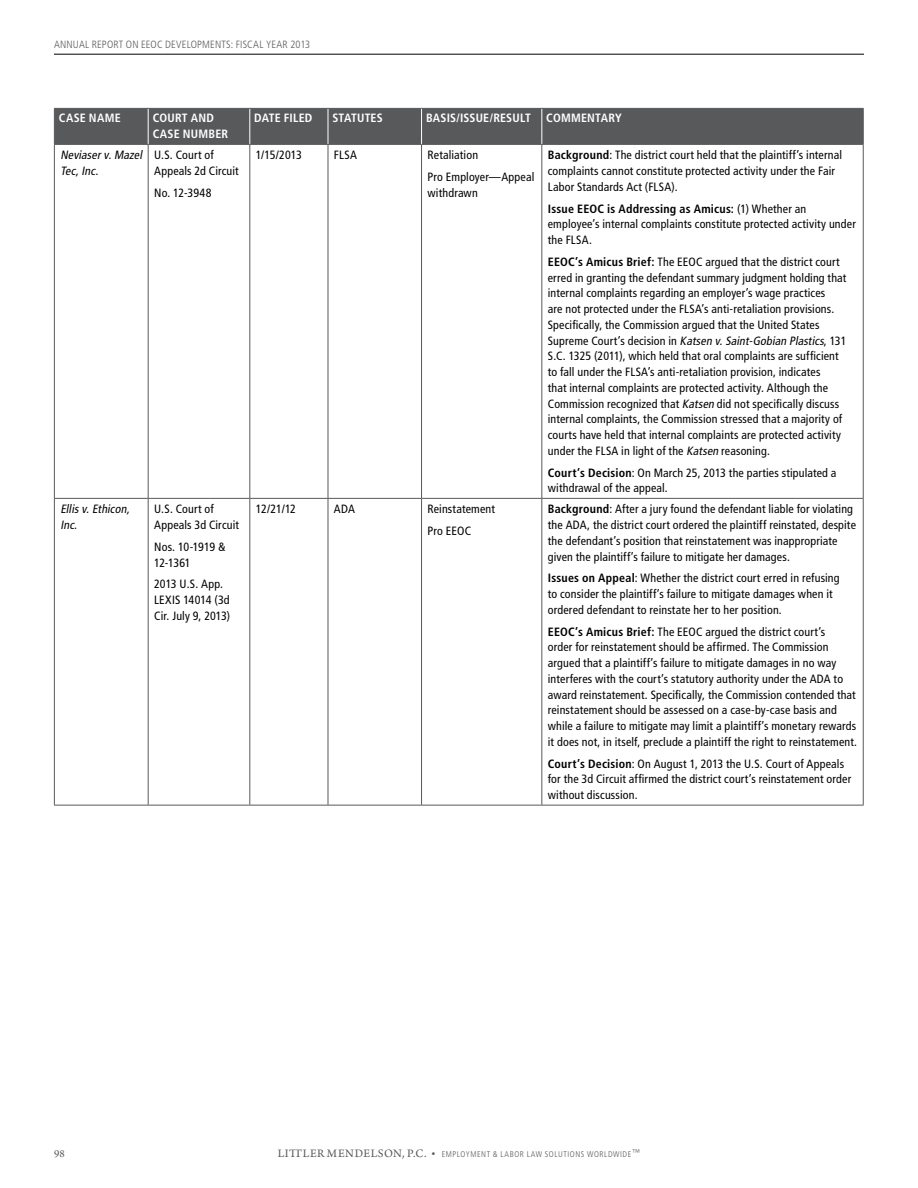
<style>
.page{position:relative;width:918px;height:1188px;background:#fff}
.page>*{position:absolute;margin:0;border:0;box-sizing:border-box;transform-origin:0 0}
.t1{font:condensed 12px/15.8px "Frutiger LT Std";letter-spacing:.01em;color:#000}
.t2{font:700 condensed 12px "Frutiger LT Std";letter-spacing:.015em;color:#fff}
.t3{font:italic condensed 12px/15.8px "Frutiger LT Std";color:#000}
.t4{font:12px "Arno Pro";letter-spacing:.14em;color:#58595b}
.t5{font:condensed 12px/15.8px "Frutiger LT Std";letter-spacing:-.02em;color:#000}
.t6{font:11.25px "Arno Pro";color:#58595b}
.t7{font:300 condensed 10.5px "Frutiger LT Std";letter-spacing:.02em;color:#58595b}
.t8{font:300 condensed 8.25px "Frutiger LT Std";letter-spacing:.07em;color:#58595b}
.s1{font-weight:700}
.s2{font-style:italic}
.s3{font-style:normal}
.s4{font-family:"Frutiger LT Std";font-weight:300;font-stretch:condensed;font-size:8.25px}
</style>
<div class="page">
<hr style="left:54px;top:54px;width:810px;height:1px;background:#000">
<div style="left:55px;top:109px;width:808px;height:35px;background:#58595b"></div>
<hr style="left:148px;top:109px;width:1px;height:35px;background:#fff">
<hr style="left:249px;top:109px;width:1px;height:35px;background:#fff">
<hr style="left:328px;top:109px;width:1px;height:35px;background:#fff">
<hr style="left:421px;top:109px;width:1px;height:35px;background:#fff">
<hr style="left:541px;top:109px;width:1px;height:35px;background:#fff">
<hr style="left:54px;top:145px;width:1px;height:353px;background:#58595b">
<hr style="left:148px;top:145px;width:1px;height:353px;background:#58595b">
<hr style="left:249px;top:145px;width:1px;height:353px;background:#58595b">
<hr style="left:328px;top:145px;width:1px;height:353px;background:#58595b">
<hr style="left:421px;top:145px;width:1px;height:353px;background:#58595b">
<hr style="left:541px;top:145px;width:1px;height:353px;background:#58595b">
<hr style="left:863px;top:145px;width:1px;height:353px;background:#58595b">
<hr style="left:54px;top:498px;width:94px;height:1px;background:#58595b">
<hr style="left:54px;top:499px;width:1px;height:306px;background:#58595b">
<hr style="left:148px;top:498px;width:102px;height:1px;background:#58595b">
<hr style="left:148px;top:499px;width:1px;height:306px;background:#58595b">
<hr style="left:250px;top:498px;width:78px;height:1px;background:#58595b">
<hr style="left:249px;top:499px;width:1px;height:306px;background:#58595b">
<hr style="left:328px;top:498px;width:94px;height:1px;background:#58595b">
<hr style="left:328px;top:499px;width:1px;height:306px;background:#58595b">
<hr style="left:422px;top:498px;width:120px;height:1px;background:#58595b">
<hr style="left:421px;top:499px;width:1px;height:306px;background:#58595b">
<hr style="left:542px;top:498px;width:322px;height:1px;background:#58595b">
<hr style="left:541px;top:499px;width:1px;height:306px;background:#58595b">
<hr style="left:863px;top:499px;width:1px;height:306px;background:#58595b">
<hr style="left:54px;top:805px;width:94px;height:1px;background:#58595b">
<hr style="left:148px;top:805px;width:102px;height:1px;background:#58595b">
<hr style="left:250px;top:805px;width:78px;height:1px;background:#58595b">
<hr style="left:328px;top:805px;width:94px;height:1px;background:#58595b">
<hr style="left:422px;top:805px;width:120px;height:1px;background:#58595b">
<hr style="left:542px;top:805px;width:322px;height:1px;background:#58595b">
<hr style="left:54px;top:108px;width:94px;height:1px;background:#58595b">
<hr style="left:54px;top:109px;width:1px;height:35px;background:#58595b">
<hr style="left:148px;top:108px;width:102px;height:1px;background:#58595b">
<hr style="left:250px;top:108px;width:78px;height:1px;background:#58595b">
<hr style="left:328px;top:108px;width:94px;height:1px;background:#58595b">
<hr style="left:422px;top:108px;width:120px;height:1px;background:#58595b">
<hr style="left:542px;top:108px;width:322px;height:1px;background:#58595b">
<hr style="left:863px;top:109px;width:1px;height:35px;background:#58595b">
<hr style="left:54px;top:144px;width:94px;height:1px;background:#58595b">
<hr style="left:148px;top:144px;width:102px;height:1px;background:#58595b">
<hr style="left:250px;top:144px;width:78px;height:1px;background:#58595b">
<hr style="left:328px;top:144px;width:94px;height:1px;background:#58595b">
<hr style="left:422px;top:144px;width:120px;height:1px;background:#58595b">
<hr style="left:542px;top:144px;width:322px;height:1px;background:#58595b">
<p class="t7" style="left:54px;top:39px;width:258px">ANNUAL REPORT ON EEOC DEVELOPMENTS: FISCAL YEAR 2013</p>
<p class="t2" style="left:59px;top:111px;width:15px">Case</p>
<p class="t2" style="left:89px;top:111px;width:17px">Name</p>
<p class="t2" style="left:153px;top:111px;width:15px">Court</p>
<p class="t2" style="left:191px;top:111px;width:9px">and</p>
<p class="t2" style="left:153px;top:126px;width:15px">Case</p>
<p class="t2" style="left:183px;top:126px;width:17px">Number</p>
<p class="t2" style="left:254px;top:111px;width:15px">Date</p>
<p class="t2" style="left:284px;top:111px;width:13px">Filed</p>
<p class="t2" style="left:332px;top:111px;width:14px">Statutes</p>
<p class="t2" style="left:426px;top:111px;width:14px">Basis</p>
<p class="t2" style="left:456px;top:111px;width:15px">/Issue</p>
<p class="t2" style="left:490px;top:111px;width:18px">/Result</p>
<p class="t2" style="left:546px;top:111px;width:16px">Commentary</p>
<p class="t3" style="left:60px;top:147px;width:86px">Neviaserv.Mazel<br>Tec,Inc.</p>
<p class="t1" style="left:154px;top:147px;width:86px">U.S. Court of<br>Appeals 2d Circuit</p>
<p class="t1" style="left:154px;top:185px;width:59px">No. 12-3948</p>
<p class="t1" style="left:256px;top:147px;width:48px">1/15/2013</p>
<p class="t1" style="left:334px;top:147px;width:24px">FLSA</p>
<p class="t1" style="left:428px;top:144px;width:108px;line-height:21.8px">Retaliation<br>Pro Employer—Appeal</p>
<p class="t1" style="left:428px;top:185px;width:52px">withdrawn</p>
<p class="t1" style="left:548px;top:147px;width:296px"><span class="s1">Background</span>: The district court held that the plaintiff’s internal complaints cannot constitute protected activity under the Fair<br>Labor Standards Act (FLSA).</p>
<p class="t1" style="left:548px;top:201px;width:310px"><span class="s1">Issue EEOC is Addressing as Amicus:</span> (1) Whether an employee’s internal complaints constitute protected activity under the FLSA.</p>
<p class="t1" style="left:548px;top:254px;width:300px"><span class="s1">EEOC’s Amicus Brief:</span> The EEOC argued that the district court erred in granting the defendant summary judgment holding that internal complaints regarding an employer’s wage practices<br>are not protected under the FLSA’s anti-retaliation provisions.<br>Specifically, the Commission argued that the United States<br>S u p re m e C o u rt ’s d e c i s i o n i n <span class="s2">Katsen v.Saint-Gobian Plastics</span>, 13 1<br>S.C. 1325 (2011), which held that oral complaints are sufficient to fall under the FLSA’s anti-retaliation provision, indicates<br>that internal complaints are protected activity. Although the Commission recognized that <span class="s2">Katsen</span> did not specifically discuss internal complaints, the Commission stressed that a majority of courts have held that internal complaints are protected activity under the FLSA in light of the <span class="s2">Katsen</span> reasoning.</p>
<p class="t1" style="left:548px;top:465px;width:290px"><span class="s1">Court’s Decision</span>: On March 25, 2013 the parties stipulated a withdrawal of the appeal.</p>
<p class="t3" style="left:60px;top:501px;width:73px">Ellisv.Ethicon,<br>Inc<span class="s3">.</span></p>
<p class="t1" style="left:154px;top:501px;width:86px">U.S. Court of<br>Appeals 3d Circuit</p>
<p class="t5" style="left:154px;top:539px;width:73px">Nos. 10-1919 &amp;<br>12-1361</p>
<p class="t1" style="left:154px;top:576px;width:78px">2013 U.S. App.<br>LEXIS 14014 (3d<br>Cir. July 9, 2013)</p>
<p class="t1" style="left:256px;top:501px;width:42px">12/21/12</p>
<p class="t1" style="left:334px;top:501px;width:23px">ADA</p>
<p class="t1" style="left:428px;top:498px;width:69px;line-height:21.8px">Reinstatement<br>Pro EEOC</p>
<p class="t1" style="left:548px;top:501px;width:310px"><span class="s1">Background</span>: After a jury found the defendant liable for violating the ADA, the district court ordered the plaintiff reinstated, despite the defendant’s position that reinstatement was inappropriate given the plaintiff’s failure to mitigate her damages.</p>
<p class="t1" style="left:548px;top:570px;width:293px"><span class="s1">Issues on Appeal</span>: Whether the district court erred in refusing to consider the plaintiff’s failure to mitigate damages when it ordered defendant to reinstate her to her position.</p>
<p class="t1" style="left:548px;top:624px;width:311px"><span class="s1">EEOC’s Amicus Brief:</span> The EEOC argued the district court’s<br>order for reinstatement should be affirmed. The Commission argued that a plaintiff’s failure to mitigate damages in no way interferes with the court’s statutory authority under the ADA to award reinstatement. Specifically, the Commission contended that reinstatement should be assessed on a case-by-case basis and while a failure to mitigate may limit a plaintiff’s monetary rewards it does not, in itself, preclude a plaintiff the right to reinstatement.</p>
<p class="t1" style="left:548px;top:756px;width:305px"><span class="s1">Court’s Decision</span>: On August 1, 2013 the U.S. Court of Appeals for the 3d Circuit affirmed the district court’s reinstatement order without discussion.</p>
<p class="t6" style="left:54px;top:1147px;width:12px">98</p>
<p class="t4" style="left:278px;top:1146px;width:170px">LITTLER MENDELSON, P.C. • <span class="s4">EMPL</span></p>
<p class="t8" style="left:461px;top:1149px;width:181px">OYM ENT &amp; LABOR LAW SOLUTIONS WORLDWIDE™</p>
</div>
